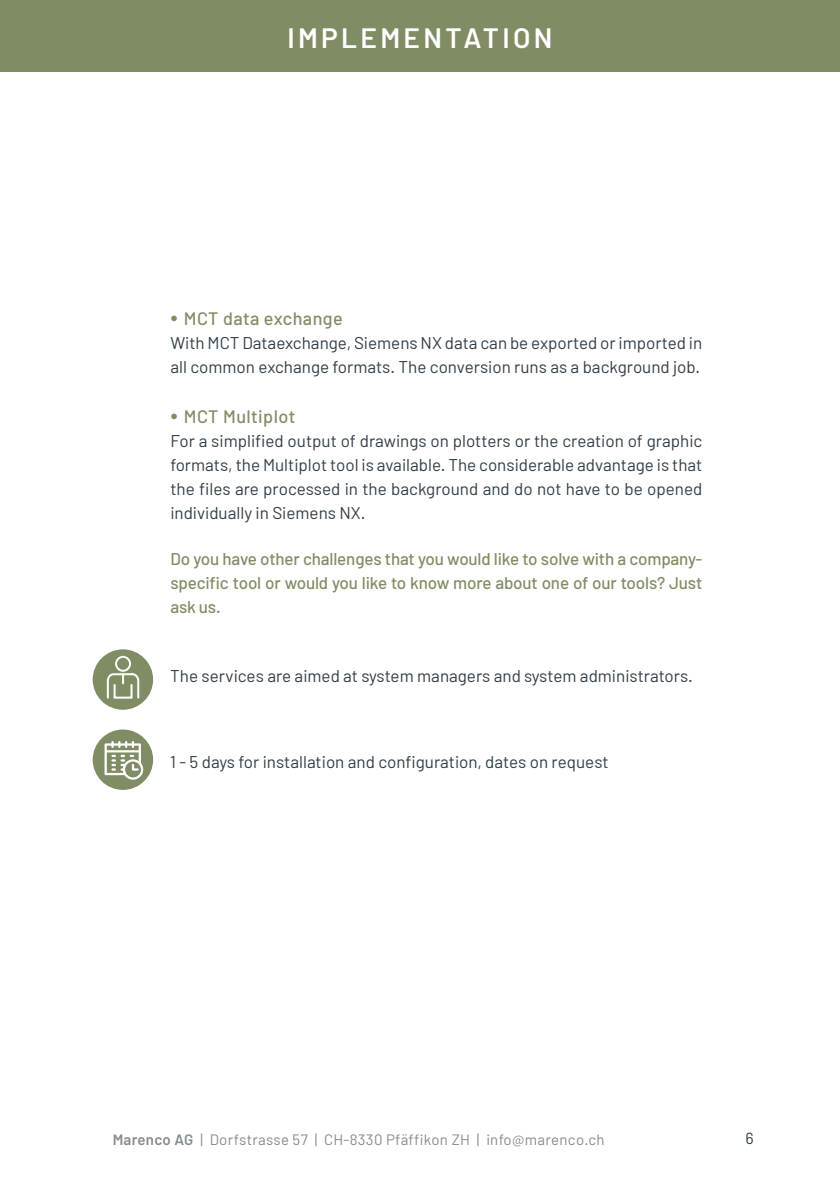
<style>
.page{position:relative;width:840px;height:1191px;background:#fff}
.page>*{position:absolute;margin:0;border:0;box-sizing:border-box;transform-origin:0 0}
.t1{font:600 28px "Barlow";letter-spacing:.12em;color:#fff}
.t2{font:500 18px "Barlow";letter-spacing:.025em;color:#808d64}
.t3{font:17px/24px "Barlow";color:#313e48}
.t4{font:500 17px/24px "Barlow";letter-spacing:-.01em;color:#808d64;text-align:justify}
.t5{font:16px "Barlow";color:#313e48}
.t6{font:15px "Barlow";letter-spacing:.02em;color:#313e48}
.s1{font-weight:400;font-size:24px}
.s2{font-weight:600}
</style>
<div class="page">
<div style="left:0;top:0;width:839px;height:71px;background:#808d64"></div>
<div style="left:93px;top:649px;width:60px;height:61px;background:#808d64;border-radius:50%"></div>
<svg style="left:106px;top:655px;width:34px;height:44px"></svg>
<div style="left:93px;top:729px;width:60px;height:61px;background:#808d64;border-radius:50%"></div>
<svg style="left:104px;top:741px;width:39px;height:38px"></svg>
<p class="t1" style="left:287px;top:21px;width:266px">IMPLEMENTATION</p>
<p class="t2" style="left:170px;top:307px;width:174px"><span class="s1">•</span> MCT data exchange</p>
<p class="t3" style="left:170px;top:330px;width:533px">With MCT Dataexchange, Siemens NX data can be exported or imported in all common exchange formats. The conversion runs as a background job.</p>
<p class="t2" style="left:170px;top:405px;width:126px"><span class="s1">•</span> MCT Multiplot</p>
<p class="t3" style="left:170px;top:428px;width:533px;text-align:justify">For a simplified output of drawings on plotters or the creation of graphic formats, the Multiplot tool is available. The considerable advantage is that the files are processed in the background and do not have to be opened individually in Siemens NX.</p>
<p class="t4" style="left:170px;top:547px;width:533px">Do you have other challenges that you would like to solve with a company&shy;specific tool or would you like to know more about one of our tools? Just ask us.</p>
<p class="t3" style="left:170px;top:664px;width:524px">The services are aimed at system managers and system administrators.</p>
<p class="t3" style="left:170px;top:749px;width:439px">1 - 5 days for installation and configuration, dates on request</p>
<p class="t6" style="left:112px;top:1130px;width:493px"><span class="s2">Marenco AG</span> | Dorfstrasse 57 | CH-8330 Pfäffikon ZH | info@marenco.ch</p>
<p class="t5" style="left:745px;top:1128px;width:10px">6</p>
</div>
